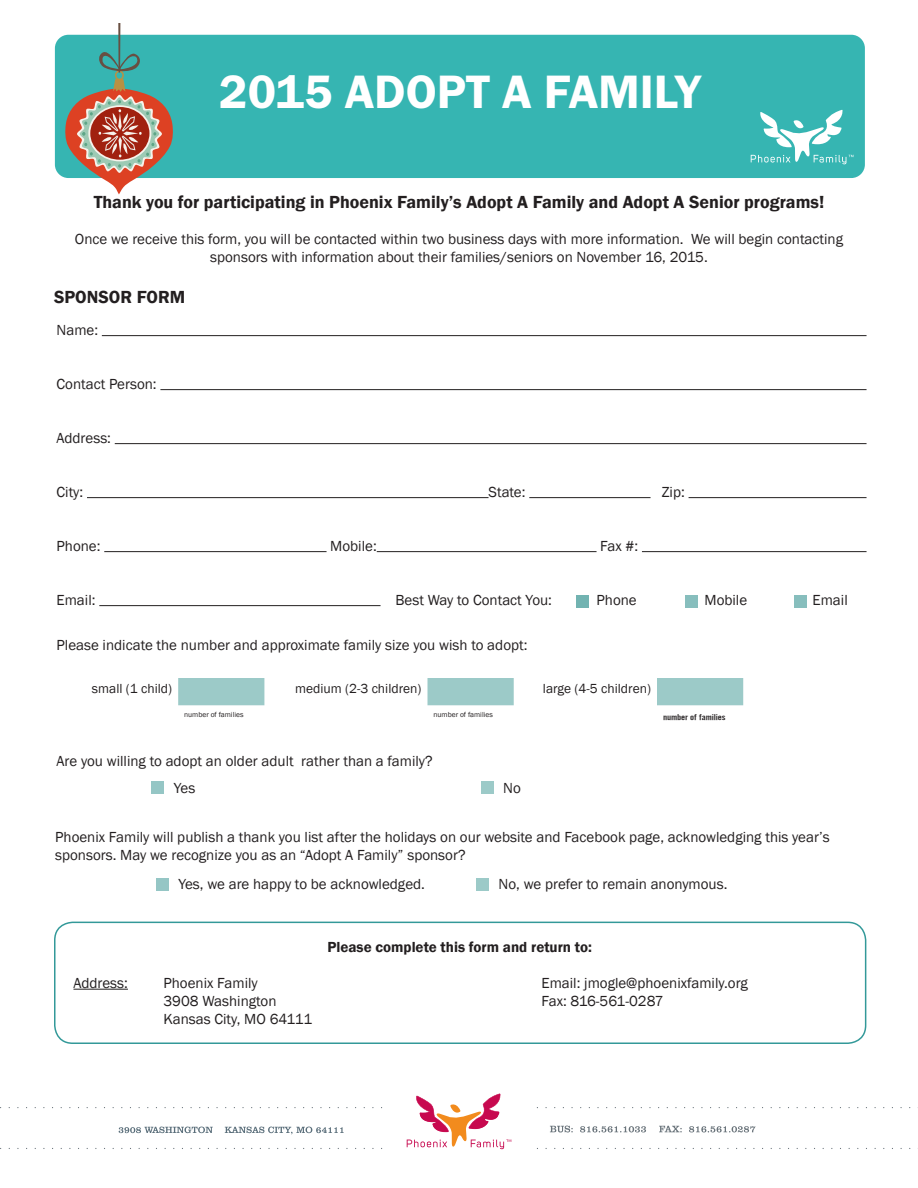
<style>
.page{position:relative;width:918px;height:1188px;background:#fff}
.page>*{position:absolute;margin:0;border:0;box-sizing:border-box;transform-origin:0 0}
.t1{font:600 48.6px "Franklin Gothic";color:#fff}
.t2{font:600 18px "Franklin Gothic";color:#231f20}
.t3{font:15px/18px "Franklin Gothic";color:#231f20}
.t4{font:600 15px "Franklin Gothic";color:#231f20}
.t5{font:15px "Franklin Gothic";letter-spacing:-.02em;color:#231f20}
.t6{font:13.5px "Franklin Gothic";color:#231f20}
.t7{font:7.5px "Franklin Gothic";color:#231f20}
.t8{font:7.5px "Eng Gothic Extended Normal";color:#231f20}
</style>
<div class="page">
<hr style="left:102px;top:335px;width:765px;height:1px;background:#231f20">
<hr style="left:160px;top:389px;width:707px;height:1px;background:#231f20">
<hr style="left:115px;top:443px;width:752px;height:1px;background:#231f20">
<hr style="left:87px;top:497px;width:402px;height:1px;background:#231f20">
<hr style="left:529px;top:497px;width:122px;height:1px;background:#231f20">
<hr style="left:689px;top:497px;width:178px;height:1px;background:#231f20">
<hr style="left:104px;top:551px;width:223px;height:1px;background:#231f20">
<hr style="left:377px;top:551px;width:220px;height:1px;background:#231f20">
<hr style="left:642px;top:551px;width:225px;height:1px;background:#231f20">
<hr style="left:99px;top:605px;width:282px;height:1px;background:#231f20">
<svg style="left:178px;top:678px;width:565px;height:27px"></svg>
<hr style="left:74px;top:989px;width:54px;height:1px;background:#231f20">
<div style="left:54px;top:922px;width:812px;height:122px;border:2px solid #399;border-radius:18px"></div>
<div style="left:156px;top:878px;width:13px;height:13px;background:#95c6c5"></div>
<div style="left:476px;top:878px;width:13px;height:13px;background:#9ccac8"></div>
<div style="left:576px;top:595px;width:13px;height:13px;background:#72b3b1"></div>
<div style="left:685px;top:595px;width:13px;height:13px;background:#87bebd"></div>
<div style="left:794px;top:595px;width:13px;height:13px;background:#87bebd"></div>
<div style="left:55px;top:35px;width:810px;height:143px;background:#36b5b2;border-radius:13px"></div>
<svg style="left:65px;top:52px;width:108px;height:142px"></svg>
<hr style="left:118px;top:23px;width:3px;height:50px;background:#684f42">
<svg style="left:751px;top:110px;width:103px;height:54px"></svg>
<div style="left:151px;top:781px;width:13px;height:13px;background:#95c6c5"></div>
<div style="left:481px;top:781px;width:12px;height:13px;background:#9ccac8"></div>
<svg style="left:550px;top:1126px;width:205px;height:6px"></svg>
<svg style="left:407px;top:1094px;width:105px;height:55px"></svg>
<svg style="left:119px;top:1127px;width:225px;height:7px"></svg>
<p class="t1" style="left:219px;top:62px;width:483px">2015 ADOPT A FAMILY</p>
<p class="t2" style="left:94px;top:191px;width:732px">Thank you for participating in Phoenix Family’s Adopt A Family and Adopt A Senior programs!</p>
<p class="t3" style="left:75px;top:231px;width:770px;text-align:center">Once we receive this form, you will be contacted within two business days with more information. We will begin contacting sponsors with information about their families/seniors on November 16, 2015.</p>
<p class="t2" style="left:54px;top:286px;width:133px">SPONSOR FORM</p>
<p class="t3" style="left:57px;top:321px;width:43px">Name:</p>
<p class="t3" style="left:57px;top:375px;width:102px">Contact Person:</p>
<p class="t3" style="left:57px;top:429px;width:56px">Address:</p>
<p class="t3" style="left:57px;top:483px;width:28px">City:</p>
<p class="t3" style="left:489px;top:483px;width:39px">State:</p>
<p class="t3" style="left:662px;top:483px;width:25px">Zip:</p>
<p class="t3" style="left:57px;top:537px;width:45px">Phone:</p>
<p class="t3" style="left:330px;top:537px;width:48px">Mobile:</p>
<p class="t3" style="left:600px;top:537px;width:39px">Fax #:</p>
<p class="t3" style="left:57px;top:591px;width:41px">Email:</p>
<p class="t3" style="left:396px;top:591px;width:158px">Best Way to Contact You:</p>
<p class="t3" style="left:597px;top:591px;width:42px">Phone</p>
<p class="t3" style="left:705px;top:591px;width:44px">Mobile</p>
<p class="t3" style="left:813px;top:591px;width:37px">Email</p>
<p class="t3" style="left:57px;top:636px;width:472px">Please indicate the number and approximate family size you wish to adopt:</p>
<p class="t6" style="left:92px;top:681px;width:82px">small (1 child)</p>
<p class="t6" style="left:295px;top:681px;width:128px">medium (2-3 children)</p>
<p class="t6" style="left:543px;top:681px;width:110px">large (4-5 children)</p>
<p class="t7" style="left:184px;top:709px;width:61px">number of families</p>
<p class="t7" style="left:434px;top:709px;width:61px">number of families</p>
<p class="t8" style="left:663px;top:711px;width:64px">number of families</p>
<p class="t3" style="left:57px;top:752px;width:378px">Are you willing to adopt an older adult rather than a family?</p>
<p class="t3" style="left:174px;top:779px;width:23px">Yes</p>
<p class="t3" style="left:503px;top:779px;width:19px">No</p>
<p class="t3" style="left:55px;top:828px;width:776px">Phoenix Family will publish a thank you list after the holidays on our website and Facebook page, acknowledging this year’s sponsors. May we recognize you as an “Adopt A Family” sponsor?</p>
<p class="t3" style="left:178px;top:875px;width:248px">Yes, we are happy to be acknowledged.</p>
<p class="t3" style="left:499px;top:875px;width:230px">No, we prefer to remain anonymous.</p>
<p class="t4" style="left:327px;top:938px;width:266px">Please complete this form and return to:</p>
<p class="t3" style="left:74px;top:974px;width:56px">Address:</p>
<p class="t3" style="left:163px;top:974px;width:96px">Phoenix Family</p>
<p class="t3" style="left:541px;top:974px;width:208px">Email: jmogle@phoenixfamily.org</p>
<p class="t3" style="left:164px;top:992px;width:115px">3908 Washington</p>
<p class="t5" style="left:542px;top:992px;width:124px">Fax: 816-561-0287</p>
<p class="t3" style="left:164px;top:1010px;width:150px">Kansas City, MO 64111</p>
</div>
